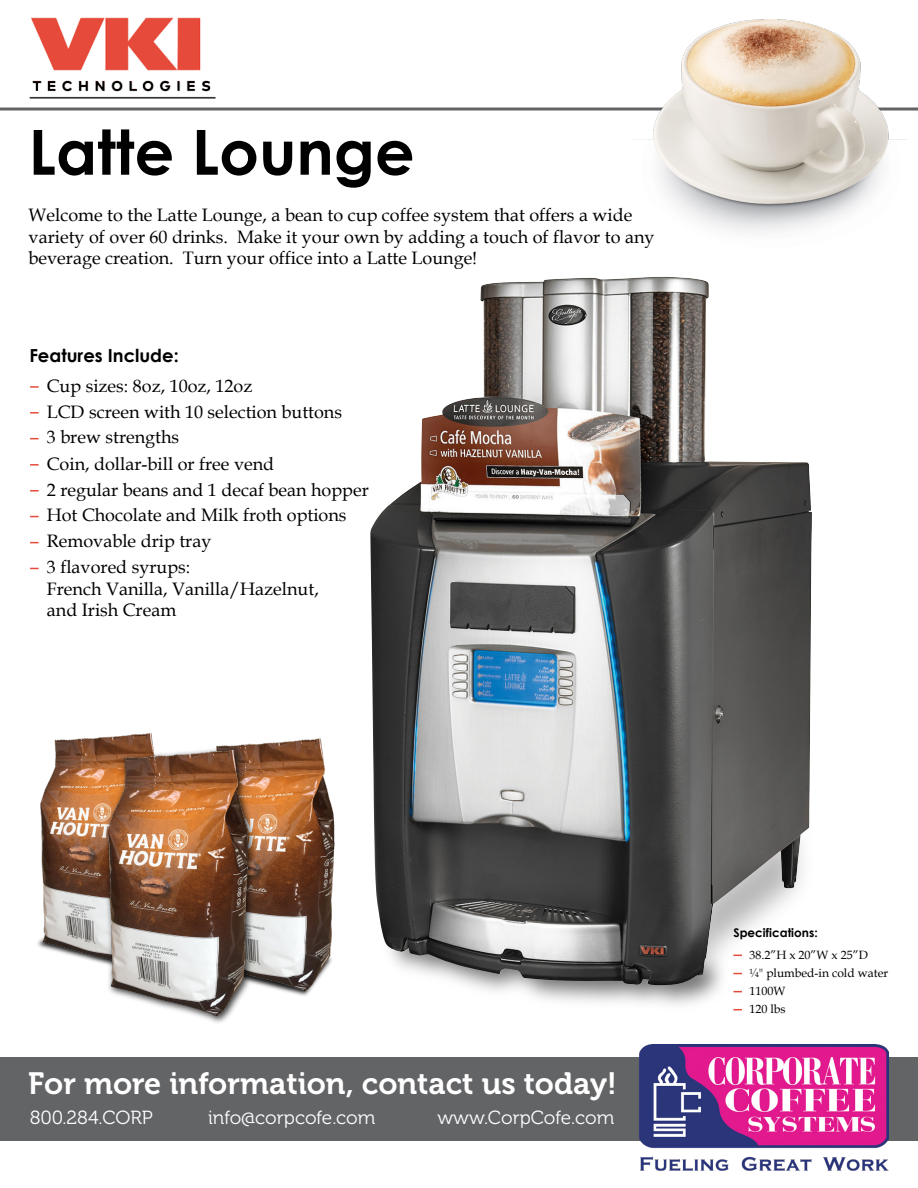
<style>
.page{position:relative;width:918px;height:1188px;background:#fff}
.page>*{position:absolute;margin:0;border:0;box-sizing:border-box;transform-origin:0 0}
.t1{font:700 62.25px "Century Gothic";color:#000}
.t2{font:30.75px "Museo 700";color:#fff}
.t3{font:18.9px "Museo 300";color:#fff}
.t4{font:18px/26px "Book Antiqua";color:#000}
.t5{font:700 18px "Century Gothic";color:#000}
.t6{font:12px "Book Antiqua";color:#000}
.t7{font:700 12px "Century Gothic";color:#000}
.s1{color:#231f20}
</style>
<div class="page">
<div style="left:0;top:1057px;width:918px;height:84px;background:#636466"></div>
<hr style="left:0;top:108px;width:918px;height:3px;background:#636466">
<img style="left:640px;top:1045px;width:249px;height:126px">
<svg style="left:30px;top:412px;width:9px;height:2px"></svg>
<svg style="left:30px;top:386px;width:9px;height:2px"></svg>
<svg style="left:30px;top:464px;width:9px;height:2px"></svg>
<svg style="left:30px;top:490px;width:9px;height:2px"></svg>
<img style="left:631px;top:19px;width:276px;height:214px">
<img style="left:633px;top:986px;width:109px;height:25px">
<img style="left:370px;top:277px;width:441px;height:709px">
<img style="left:29px;top:17px;width:187px;height:82px">
<img style="left:292px;top:893px;width:92px;height:103px">
<img style="left:37px;top:732px;width:116px;height:231px">
<img style="left:259px;top:738px;width:82px;height:255px">
<img style="left:101px;top:742px;width:158px;height:281px">
<img style="left:104px;top:744px;width:152px;height:273px">
<h1 class="t1" style="left:29px;top:105px;width:388px">Latte Lounge</h1>
<p class="t4" style="left:29px;top:204px;width:627px;line-height:21.6px">Welcome to the Latte Lounge, a bean to cup coffee system that offers a wide variety of over 60 drinks. Make it your own by adding a touch of flavor to any beverage creation. Turn your office into a Latte Lounge!</p>
<p class="t5" style="left:29px;top:341px;width:151px">Features Include:</p>
<p class="t4" style="left:47px;top:372px;width:207px">Cup sizes: 8oz, 10oz, 12oz</p>
<p class="t4" style="left:47px;top:398px;width:297px">LCD screen with 10 selection buttons<br>3 brew strengths</p>
<p class="t4" style="left:47px;top:450px;width:323px">Coin, dollar-bill or free vend<br>2 regular beans and 1 decaf bean hopper<br>Hot Chocolate and Milk froth options<br>Removable drip tray<br>3 flavored syrups:</p>
<p class="t4" style="left:47px;top:578px;width:273px;line-height:21.6px">French Vanilla, Vanilla/Hazelnut, and Irish Cream</p>
<h2 class="t2" style="left:28px;top:1066px;width:590px">For more information, contact us today!</h2>
<p class="t3" style="left:30px;top:1107px;width:125px">800.284.CORP</p>
<p class="t3" style="left:208px;top:1107px;width:169px">info@corpcofe.com</p>
<p class="t3" style="left:437px;top:1107px;width:178px">www.CorpCofe.com</p>
<p class="t7" style="left:733px;top:924px;width:86px">Specifications:</p>
<p class="t6" style="left:749px;top:946px;width:120px">38.2”H x 20”W x 25”D</p>
<p class="t6" style="left:749px;top:964px;width:140px"><span class="s1">¼"</span> plumbed-in cold water</p>
<p class="t6" style="left:749px;top:982px;width:38px">1100W</p>
<p class="t6" style="left:749px;top:1000px;width:38px">120 lbs</p>
</div>
